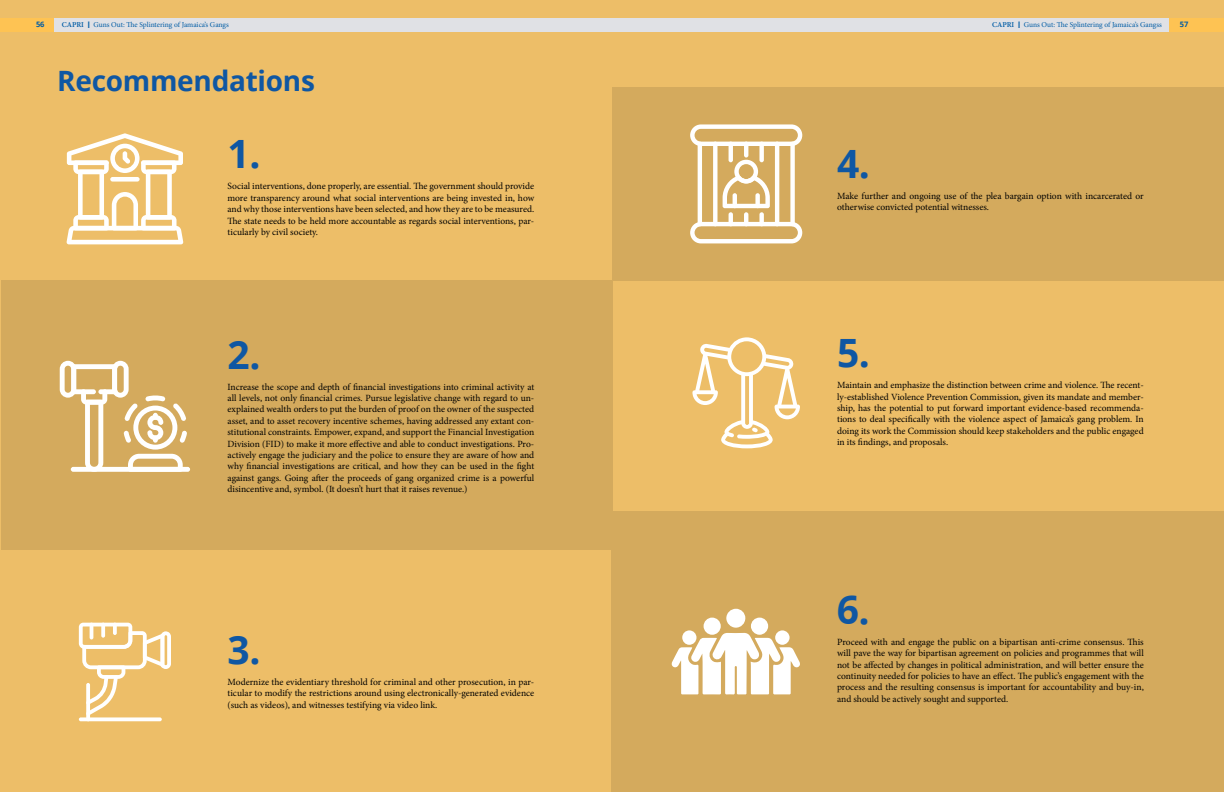
<style>
.page{position:relative;width:1224px;height:792px;background:#edbe68}
.page>*{position:absolute;margin:0;border:0;box-sizing:border-box;transform-origin:0 0}
.t1{font:700 39px "Open Sans";color:#0f57a3}
.t2{font:700 28px "Open Sans";letter-spacing:-.01em;color:#0f57a3}
.t3{font:9.5px/11.4px "Mignon";color:#000;text-align:justify}
.t4{font:7.5px "Mignon";letter-spacing:-.005em;color:#005ca5}
.t5{font:700 7.5px "Open Sans";color:#005ca5}
.s1{font-weight:600}
.s2{font-family:"Open Sans";font-weight:600;font-size:9px}
</style>
<div class="page">
<div style="left:613px;top:87px;width:611px;height:194px;background:#d4aa5d"></div>
<div style="left:612px;top:511px;width:612px;height:281px;background:#d4aa5d"></div>
<div style="left:1px;top:281px;width:612px;height:269px;background:#d4aa5d"></div>
<svg style="left:671px;top:633px;width:129px;height:62px"></svg>
<div style="left:726px;top:609px;width:19px;height:19px;background:#fff;border-radius:50%"></div>
<div style="left:751px;top:618px;width:17px;height:17px;background:#fff;border-radius:50%"></div>
<div style="left:704px;top:618px;width:17px;height:17px;background:#fff;border-radius:50%"></div>
<div style="left:775px;top:630px;width:15px;height:15px;background:#fff;border-radius:50%"></div>
<div style="left:682px;top:630px;width:15px;height:15px;background:#fff;border-radius:50%"></div>
<div style="left:71px;top:467px;width:119px;height:5px;background:#fff;border-radius:2px"></div>
<svg style="left:60px;top:361px;width:127px;height:111px"></svg>
<div style="left:153px;top:435px;width:5px;height:8px;background:#fff;border-radius:2px"></div>
<svg style="left:79px;top:623px;width:92px;height:92px"></svg>
<hr style="left:90px;top:623px;width:3px;height:16px;background:#fff;border-radius:2px">
<svg style="left:101px;top:623px;width:4px;height:15px"></svg>
<svg style="left:113px;top:623px;width:4px;height:12px"></svg>
<svg style="left:86px;top:683px;width:4px;height:38px"></svg>
<svg style="left:79px;top:717px;width:83px;height:4px"></svg>
<svg style="left:690px;top:124px;width:112px;height:22px"></svg>
<svg style="left:690px;top:222px;width:112px;height:21px"></svg>
<hr style="left:744px;top:212px;width:4px;height:14px;background:#fff;border-radius:2px">
<hr style="left:744px;top:142px;width:4px;height:16px;background:#fff;border-radius:2px">
<div style="left:759px;top:212px;width:5px;height:14px;background:#fff;border-radius:2px"></div>
<div style="left:759px;top:142px;width:5px;height:20px;background:#fff;border-radius:2px"></div>
<hr style="left:775px;top:142px;width:4px;height:84px;background:#fff;border-radius:2px">
<div style="left:790px;top:142px;width:5px;height:84px;background:#fff;border-radius:2px"></div>
<hr style="left:729px;top:212px;width:4px;height:14px;background:#fff;border-radius:2px">
<hr style="left:729px;top:142px;width:4px;height:20px;background:#fff;border-radius:2px">
<div style="left:713px;top:142px;width:5px;height:84px;background:#fff;border-radius:2px"></div>
<hr style="left:698px;top:142px;width:4px;height:84px;background:#fff;border-radius:2px">
<svg style="left:723px;top:160px;width:47px;height:48px"></svg>
<hr style="left:733px;top:193px;width:4px;height:15px;background:#fff;border-radius:2px">
<div style="left:755px;top:193px;width:5px;height:15px;background:#fff;border-radius:2px"></div>
<svg style="left:67px;top:133px;width:116px;height:111px"></svg>
<div style="left:110px;top:177px;width:30px;height:5px;background:#fff;border-radius:2px"></div>
<svg style="left:692px;top:337px;width:108px;height:111px"></svg>
<div style="left:0;top:18px;width:1224px;height:14px;background:#e0e1e5"></div>
<div style="left:0;top:18px;width:54px;height:14px;background:#fec353"></div>
<div style="left:1170px;top:18px;width:54px;height:14px;background:#fec353"></div>
<p class="t5" style="left:36px;top:19px;width:10px">56</p>
<p class="t4" style="left:62px;top:19px;width:169px"><span class="s1">CAPRI</span> <span class="s2">I</span> Guns Out: The Splintering of Jamaica’s Gangs</p>
<p class="t4" style="left:992px;top:19px;width:171px"><span class="s1">CAPRI</span> <span class="s2">I</span> Guns Out: The Splintering of Jamaica’s Gangss</p>
<p class="t5" style="left:1180px;top:19px;width:10px">57</p>
<h2 class="t2" style="left:57px;top:61px;width:259px">Recommendations</h2>
<h1 class="t1" style="left:228px;top:127px;width:34px">1.</h1>
<p class="t3" style="left:228px;top:181px;width:308px">Social interventions, done properly, are essential. The government should provide more transparency around what social interventions are being invested in, how and why those interventions have been selected, and how they are to be measured.<br>The state needs to be held more accountable as regards social interventions, par&shy;ticularly by civil society.</p>
<h1 class="t1" style="left:228px;top:327px;width:34px">2.</h1>
<p class="t3" style="left:228px;top:381px;width:308px">Increase the scope and depth of financial investigations into criminal activity at all levels, not only financial crimes. Pursue legislative change with regard to un&shy;explained wealth orders to put the burden of proof on the owner of the suspected asset, and to asset recovery incentive schemes, having addressed any extant con&shy;stitutional constraints. Empower, expand, and support the Financial Investigation Division (FID) to make it more effective and able to conduct investigations. Pro&shy;actively engage the judiciary and the police to ensure they are aware of how and why financial investigations are critical, and how they can be used in the fight against gangs. Going after the proceeds of gang organized crime is a powerful disincentive and, symbol. (It doesn’t hurt that it raises revenue.)</p>
<h1 class="t1" style="left:228px;top:622px;width:34px">3.</h1>
<p class="t3" style="left:228px;top:676px;width:308px">Modernize the evidentiary threshold for criminal and other prosecution, in par&shy;ticular to modify the restrictions around using electronically-generated evidence (such as videos), and witnesses testifying via video link.</p>
<h1 class="t1" style="left:837px;top:136px;width:34px">4.</h1>
<p class="t3" style="left:837px;top:190px;width:308px">Make further and ongoing use of the plea bargain option with incarcerated or otherwise convicted potential witnesses.</p>
<h1 class="t1" style="left:837px;top:326px;width:34px">5.</h1>
<p class="t3" style="left:837px;top:380px;width:308px">Maintain and emphasize the distinction between crime and violence. The recent&shy;ly-established Violence Prevention Commission, given its mandate and member&shy;ship, has the potential to put forward important evidence-based recommenda&shy;tions to deal specifically with the violence aspect of Jamaica’s gang problem. In doing its work the Commission should keep stakeholders and the public engaged in its findings, and proposals.</p>
<p class="t3" style="left:837px;top:636px;width:308px">Proceed with and engage the public on a bipartisan anti-crime consensus. This will pave the way for bipartisan agreement on policies and programmes that will not be affected by changes in political administration, and will better ensure the continuity needed for policies to have an effect. The public’s engagement with the process and the resulting consensus is important for accountability and buy-in, and should be actively sought and supported.</p>
</div>
